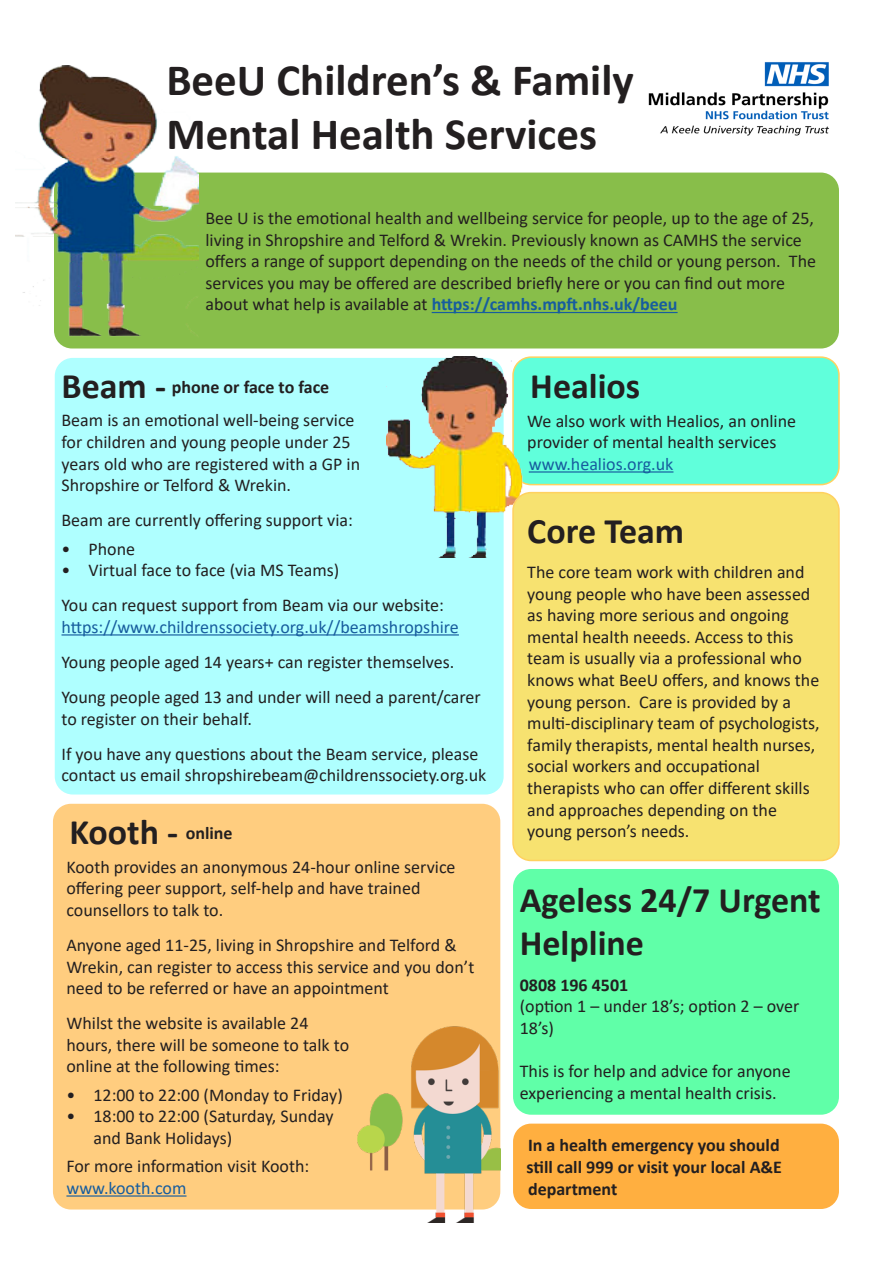
<style>
.page{position:relative;width:893px;height:1263px;background:#fff}
.page>*{position:absolute;margin:0;border:0;box-sizing:border-box;transform-origin:0 0}
.t1{font:700 45px/54px "Calibri";color:#231f20}
.t2{font:700 36px/43.2px "Calibri";color:#231f20}
.t3{font:18px/21.6px "Calibri";color:#231f20}
.t4{font:18px/21.6px "Calibri";color:#175d9e}
.t5{font:700 18px/21.6px "Calibri";color:#231f20}
.s1{font-weight:700;color:#175d9e}
.s2{color:#231f20}
.s3{color:#175d9e}
</style>
<div class="page">
<div style="left:513px;top:357px;width:326px;height:128px;background:#60ffdb;border-radius:18px"></div>
<hr style="left:529px;top:471px;width:144px;height:2px;background:#175d9e">
<div style="left:512px;top:356px;width:328px;height:129px;border:2px solid #ffd160;border-radius:18px"></div>
<div style="left:513px;top:869px;width:326px;height:246px;background:#60ffa8;border-radius:18px"></div>
<div style="left:53px;top:804px;width:447px;height:405px;background:#ffcd7f;border-radius:18px"></div>
<hr style="left:66px;top:1195px;width:120px;height:1px;background:#175d9e">
<div style="left:54px;top:173px;width:785px;height:175px;background:#88be4a;border-radius:18px"></div>
<hr style="left:432px;top:312px;width:246px;height:1px;background:#175d9e">
<img style="left:648px;top:62px;width:181px;height:74px">
<div style="left:55px;top:358px;width:449px;height:436px;background:#afffff;border-radius:18px"></div>
<hr style="left:62px;top:634px;width:397px;height:1px;background:#175d9e">
<img style="left:358px;top:1026px;width:142px;height:197px">
<img style="left:386px;top:356px;width:141px;height:202px">
<div style="left:513px;top:1123px;width:326px;height:86px;background:#ffaf40;border-radius:18px"></div>
<div style="left:513px;top:493px;width:326px;height:367px;background:#f7e270;border-radius:18px"></div>
<div style="left:512px;top:492px;width:328px;height:369px;border:2px solid #ffd160;border-radius:18px"></div>
<img style="left:15px;top:66px;width:184px;height:276px">
<p class="t1" style="left:166px;top:53px;width:469px">BeeU Children’s &amp; Family<br>Mental Health Services</p>
<p class="t3" style="left:205px;top:207px;width:612px">Bee U is the emotional health and wellbeing service for people, up to the age of 25, living in Shropshire and Telford &amp; Wrekin. Previously known as CAMHS the service offers a range of support depending on the needs of the child or young person. The services you may be offered are described briefly here or you can find out more about what help is available at <span class="s1">https://camhs.mpft.nhs.uk/beeu</span></p>
<p class="t2" style="left:62px;top:364px;width:106px">Beam -</p>
<p class="t3" style="left:62px;top:409px;width:300px">Beam is an emotional well-being service for children and young people under 25 years old who are registered with a GP in Shropshire or Telford &amp; Wrekin.</p>
<p class="t3" style="left:62px;top:509px;width:293px">Beam are currently offering support via:</p>
<p class="t3" style="left:62px;top:537px;width:75px">• Phone</p>
<p class="t3" style="left:62px;top:559px;width:279px">• Virtual face to face (via MS Teams)</p>
<p class="t4" style="left:62px;top:594px;width:399px"><span class="s2">You can request support from Beam via our website: </span>https://www.childrenssociety.org.uk//beamshropshire</p>
<p class="t3" style="left:62px;top:651px;width:394px">Young people aged 14 years+ can register themselves.</p>
<p class="t3" style="left:62px;top:686px;width:421px">Young people aged 13 and under will need a parent/carer to register on their behalf.</p>
<p class="t3" style="left:62px;top:743px;width:426px">If you have any questions about the Beam service, please contact us email shropshirebeam@childrenssociety.org.uk</p>
<p class="t5" style="left:172px;top:376px;width:159px">phone or face to face</p>
<p class="t2" style="left:69px;top:810px;width:110px">Kooth -</p>
<p class="t3" style="left:66px;top:855px;width:391px">Kooth provides an anonymous 24-hour online service offering peer support, self-help and have trained counsellors to talk to.</p>
<p class="t3" style="left:66px;top:934px;width:409px">Anyone aged 11-25, living in Shropshire and Telford &amp;<br>Wrekin, can register to access this service and you don’t need to be referred or have an appointment</p>
<p class="t3" style="left:66px;top:1012px;width:284px">Whilst the website is available 24 hours, there will be someone to talk to online at the following times:</p>
<p class="t3" style="left:66px;top:1083px;width:278px">• 12:00 to 22:00 (Monday to Friday)</p>
<p class="t3" style="left:93px;top:1105px;width:242px;text-indent:-27px">• 18:00 to 22:00 (Saturday, Sunday and Bank Holidays)</p>
<p class="t3" style="left:66px;top:1155px;width:244px">For more information visit Kooth:</p>
<p class="t4" style="left:66px;top:1177px;width:122px">www.kooth.com</p>
<p class="t5" style="left:186px;top:822px;width:48px">online</p>
<p class="t2" style="left:530px;top:364px;width:112px">Healios</p>
<p class="t3" style="left:527px;top:409px;width:270px">We also work with Healios, an online provider of mental health services <span class="s3">www.healios.org.uk</span></p>
<p class="t2" style="left:527px;top:509px;width:158px">Core Team</p>
<p class="t3" style="left:527px;top:561px;width:294px">The core team work with children and young people who have been assessed as having more serious and ongoing mental health neeeds. Access to this team is usually via a professional who knows what BeeU offers, and knows the young person. Care is provided by a multi-disciplinary team of psychologists, family therapists, mental health nurses, social workers and occupational therapists who can offer different skills and approaches depending on the young person’s needs.</p>
<p class="t2" style="left:520px;top:878px;width:302px">Ageless 24/7 Urgent<br>Helpline</p>
<p class="t5" style="left:520px;top:973px;width:110px">0808 196 4501</p>
<p class="t3" style="left:520px;top:995px;width:281px">(option 1 – under 18’s; option 2 – over<br>18’s)</p>
<p class="t3" style="left:520px;top:1060px;width:272px">This is for help and advice for anyone experiencing a mental health crisis.</p>
<p class="t5" style="left:526px;top:1134px;width:257px">In a health emergency you should still call 999 or visit your local A&amp;E department</p>
</div>
